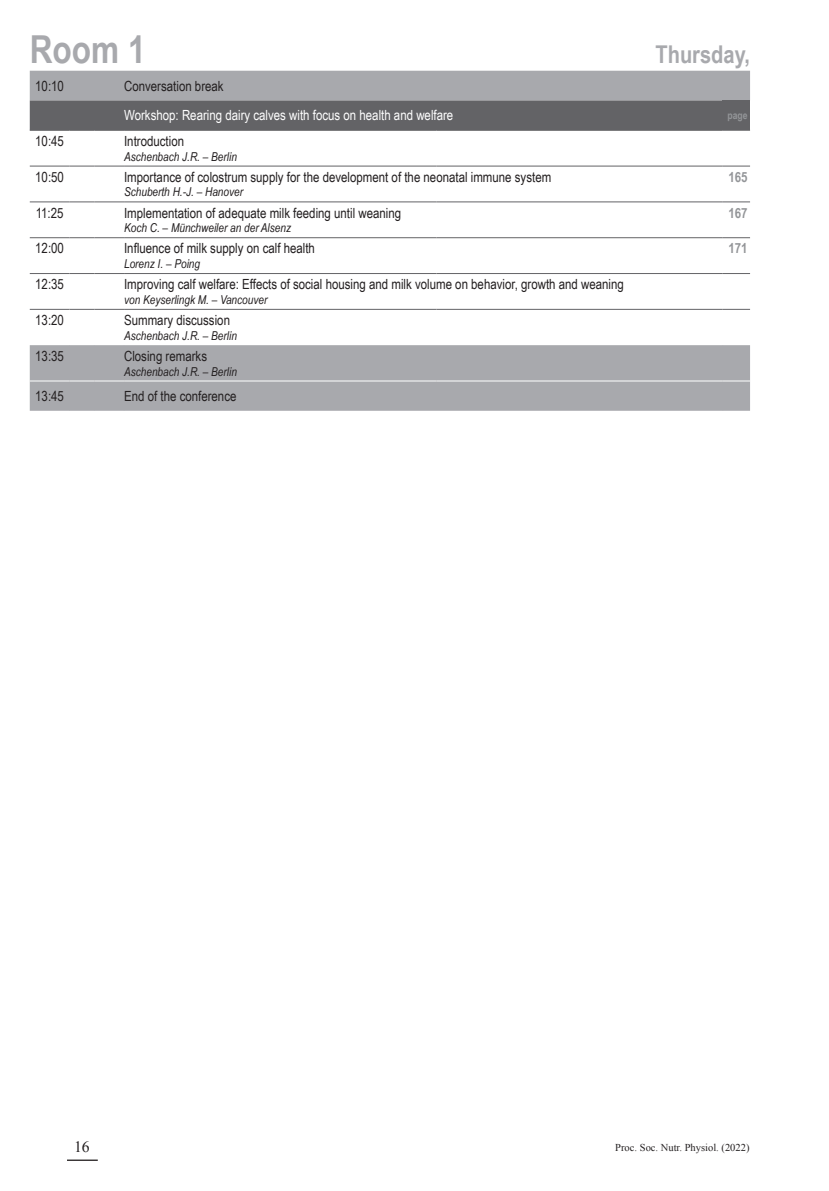
<style>
.page{position:relative;width:829px;height:1191px;background:#fff}
.page>*{position:absolute;margin:0;border:0;box-sizing:border-box;transform-origin:0 0}
.t1{font:700 38.5px "Arial Narrow";color:#a8a9ad}
.t2{font:700 24.5px "Arial Narrow";color:#a8a9ad}
.t3{font:15.75px "Times New Roman";color:#231f20}
.t4{font:14px "Arial Narrow";color:#231f20}
.t5{font:14px "Arial Narrow";color:#fff}
.t6{font:700 14px "Arial Narrow";color:#939598}
.t7{font:italic 12.25px "Arial Narrow";color:#231f20}
.t8{font:10.5px "Times New Roman";color:#231f20}
.t9{font:700 10.5px "Arial Narrow";color:#939598}
</style>
<div class="page">
<hr style="left:67px;top:1159px;width:31px;height:1px;background:#231f20">
<svg style="left:30px;top:71px;width:720px;height:340px"></svg>
<svg style="left:722px;top:166px;width:28px;height:1px"></svg>
<svg style="left:722px;top:202px;width:28px;height:1px"></svg>
<svg style="left:722px;top:237px;width:28px;height:1px"></svg>
<svg style="left:722px;top:273px;width:28px;height:1px"></svg>
<svg style="left:722px;top:309px;width:28px;height:1px"></svg>
<div style="left:30px;top:100px;width:720px;height:31px;background:#636366"></div>
<hr style="left:94px;top:130px;width:30px;height:1px;background:#636366">
<hr style="left:124px;top:130px;width:312px;height:1px;background:#636366">
<hr style="left:436px;top:130px;width:286px;height:1px;background:#636366">
<hr style="left:30px;top:166px;width:39px;height:1px;background:#636366">
<svg style="left:69px;top:166px;width:25px;height:1px"></svg>
<hr style="left:94px;top:166px;width:30px;height:1px;background:#636366">
<hr style="left:124px;top:166px;width:312px;height:1px;background:#636366">
<hr style="left:436px;top:166px;width:286px;height:1px;background:#636366">
<hr style="left:30px;top:202px;width:39px;height:1px;background:#636366">
<svg style="left:69px;top:202px;width:25px;height:1px"></svg>
<hr style="left:94px;top:202px;width:30px;height:1px;background:#636366">
<hr style="left:124px;top:202px;width:312px;height:1px;background:#636366">
<hr style="left:436px;top:202px;width:286px;height:1px;background:#636366">
<hr style="left:30px;top:237px;width:39px;height:1px;background:#636366">
<svg style="left:69px;top:237px;width:25px;height:1px"></svg>
<hr style="left:94px;top:237px;width:30px;height:1px;background:#636366">
<hr style="left:124px;top:237px;width:312px;height:1px;background:#636366">
<hr style="left:436px;top:237px;width:286px;height:1px;background:#636366">
<hr style="left:30px;top:273px;width:39px;height:1px;background:#636366">
<svg style="left:69px;top:273px;width:25px;height:1px"></svg>
<hr style="left:94px;top:273px;width:30px;height:1px;background:#636366">
<hr style="left:124px;top:273px;width:312px;height:1px;background:#636366">
<hr style="left:436px;top:273px;width:286px;height:1px;background:#636366">
<hr style="left:30px;top:309px;width:39px;height:1px;background:#636366">
<svg style="left:69px;top:309px;width:25px;height:1px"></svg>
<hr style="left:94px;top:309px;width:30px;height:1px;background:#636366">
<hr style="left:124px;top:309px;width:312px;height:1px;background:#636366">
<hr style="left:436px;top:309px;width:286px;height:1px;background:#636366">
<hr style="left:30px;top:381px;width:39px;height:1px;background:#fff">
<svg style="left:69px;top:381px;width:25px;height:1px"></svg>
<hr style="left:94px;top:381px;width:30px;height:1px;background:#fff">
<hr style="left:124px;top:381px;width:312px;height:1px;background:#fff">
<hr style="left:436px;top:381px;width:286px;height:1px;background:#fff">
<svg style="left:722px;top:381px;width:28px;height:1px"></svg>
<h1 class="t1" style="left:30px;top:21px;width:117px">Room 1</h1>
<h2 class="t2" style="left:655px;top:36px;width:96px">Thursday,</h2>
<p class="t4" style="left:35px;top:75px;width:30px">10:10</p>
<p class="t4" style="left:124px;top:75px;width:101px">Conversation break</p>
<p class="t5" style="left:124px;top:105px;width:331px">Workshop: Rearing dairy calves with focus on health and welfare</p>
<p class="t9" style="left:727px;top:108px;width:22px">page</p>
<p class="t4" style="left:35px;top:131px;width:30px">10:45</p>
<p class="t4" style="left:124px;top:131px;width:61px">Introduction</p>
<p class="t7" style="left:124px;top:148px;width:114px">Aschenbach J.R. – Berlin</p>
<p class="t4" style="left:35px;top:166px;width:30px">10:50</p>
<p class="t4" style="left:124px;top:166px;width:428px">Importance of colostrum supply for the development of the neonatal immune system</p>
<p class="t7" style="left:124px;top:184px;width:120px">Schuberth H.-J. – Hanover</p>
<p class="t6" style="left:728px;top:166px;width:21px">165</p>
<p class="t4" style="left:36px;top:202px;width:29px">11:25</p>
<p class="t4" style="left:124px;top:202px;width:278px">Implementation of adequate milk feeding until weaning</p>
<p class="t7" style="left:124px;top:219px;width:168px">Koch C. – Münchweiler an der Alsenz</p>
<p class="t4" style="left:35px;top:238px;width:30px">12:00</p>
<p class="t4" style="left:124px;top:238px;width:192px">Influence of milk supply on calf health</p>
<p class="t7" style="left:124px;top:255px;width:77px">Lorenz I. – Poing</p>
<p class="t4" style="left:35px;top:274px;width:30px">12:35</p>
<p class="t4" style="left:124px;top:274px;width:501px">Improving calf welfare: Effects of social housing and milk volume on behavior, growth and weaning</p>
<p class="t7" style="left:124px;top:291px;width:145px">von Keyserlingk M. – Vancouver</p>
<p class="t4" style="left:35px;top:310px;width:30px">13:20</p>
<p class="t4" style="left:124px;top:310px;width:107px">Summary discussion</p>
<p class="t7" style="left:124px;top:327px;width:114px">Aschenbach J.R. – Berlin</p>
<p class="t4" style="left:35px;top:345px;width:30px">13:35</p>
<p class="t4" style="left:124px;top:345px;width:84px">Closing remarks</p>
<p class="t7" style="left:124px;top:363px;width:114px">Aschenbach J.R. – Berlin</p>
<p class="t4" style="left:35px;top:386px;width:30px">13:45</p>
<p class="t4" style="left:124px;top:386px;width:114px">End of the conference</p>
<p class="t6" style="left:728px;top:202px;width:21px">167</p>
<p class="t6" style="left:728px;top:238px;width:21px">171</p>
<p class="t3" style="left:74px;top:1136px;width:17px">16</p>
<p class="t8" style="left:615px;top:1140px;width:136px">Proc. Soc. Nutr. Physiol. (2022)</p>
</div>
